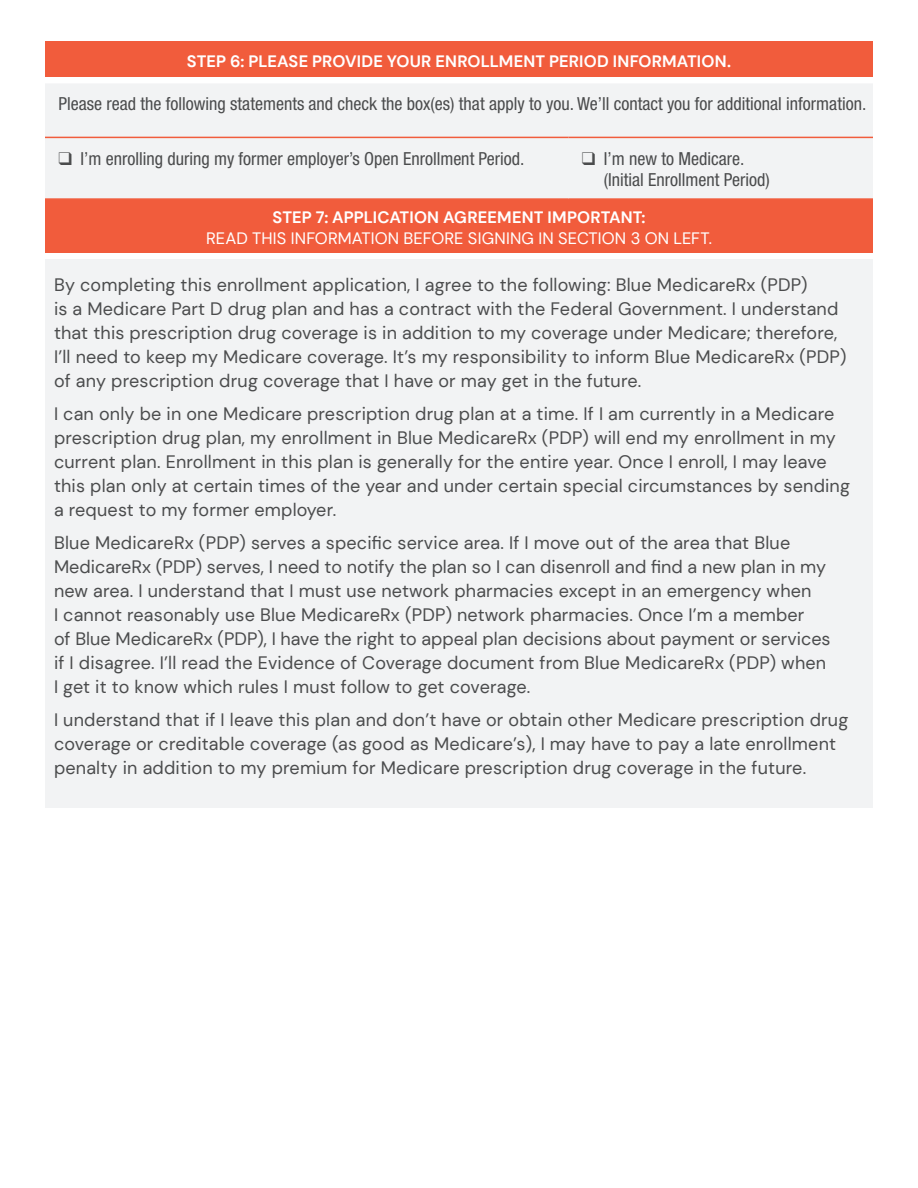
<style>
.page{position:relative;width:918px;height:1188px;background:#fff}
.page>*{position:absolute;margin:0;border:0;box-sizing:border-box;transform-origin:0 0}
.TLB_Body{font:18px/24px "DM Sans";letter-spacing:.01em;color:#4b4c4d}
.TLB_Body-2{font:condensed 18px/21px "Helvetica Neue LT Std";color:#4b4c4d}
.TBL_HD_12_14_100W{font:700 16.5px "DM Sans";letter-spacing:.01em;color:#fff}
.TBL_HD_12_14_100W-2{font:16.5px "DM Sans";letter-spacing:.01em;color:#fff}
</style>
<div class="page">
<div style="left:45px;top:198px;width:828px;height:55px;background:#f15c3c"></div>
<div style="left:45px;top:259px;width:828px;height:549px;background:#f2f3f4"></div>
<div style="left:45px;top:41px;width:828px;height:36px;background:#f15c3c"></div>
<div style="left:45px;top:84px;width:828px;height:114px;background:#f2f3f4"></div>
<hr style="left:45px;top:137px;width:523px;height:1px;background:#f15c3c">
<hr style="left:568px;top:137px;width:305px;height:1px;background:#f15c3c">
<p class="TBL_HD_12_14_100W" style="left:187px;top:51px;width:546px">STEP 6: PLEASE PROVIDE YOUR ENROLLMENT PERIOD INFORMATION.</p>
<p class="TLB_Body-2" style="left:58px;top:93px;width:809px">Please read the following statements and check the box(es) that apply to you. We’ll contact you for additional information.</p>
<p class="TLB_Body-2" style="left:58px;top:148px;width:468px">❑ I’m enrolling during my former employer’s Open Enrollment Period.</p>
<p class="TLB_Body-2" style="left:604px;top:148px;width:167px;text-indent:-22px">❑ I’m new to Medicare. (Initial Enrollment Period)</p>
<p class="TBL_HD_12_14_100W" style="left:273px;top:207px;width:374px">STEP 7: APPLICATION AGREEMENT IMPORTANT:</p>
<p class="TBL_HD_12_14_100W-2" style="left:206px;top:228px;width:507px">READ THIS INFORMATION BEFORE SIGNING IN SECTION 3 ON LEFT.</p>
<p class="TLB_Body" style="left:54px;top:272px;width:794px">By completing this enrollment application, I agree to the following: Blue MedicareRx (PDP)<br>is a Medicare Part D drug plan and has a contract with the Federal Government. I understand that this prescription drug coverage is in addition to my coverage under Medicare; therefore, I’ll need to keep my Medicare coverage. It’s my responsibility to inform Blue MedicareRx (PDP) of any prescription drug coverage that I have or may get in the future.</p>
<p class="TLB_Body" style="left:54px;top:401px;width:798px">I can only be in one Medicare prescription drug plan at a time. If I am currently in a Medicare prescription drug plan, my enrollment in Blue MedicareRx (PDP) will end my enrollment in my current plan. Enrollment in this plan is generally for the entire year. Once I enroll, I may leave this plan only at certain times of the year and under certain special circumstances by sending a request to my former employer.</p>
<p class="TLB_Body" style="left:54px;top:530px;width:778px">Blue MedicareRx (PDP) serves a specific service area. If I move out of the area that Blue MedicareRx (PDP) serves, I need to notify the plan so I can disenroll and find a new plan in my new area. I understand that I must use network pharmacies except in an emergency when<br>I cannot reasonably use Blue MedicareRx (PDP) network pharmacies. Once I’m a member<br>of Blue MedicareRx (PDP), I have the right to appeal plan decisions about payment or services if I disagree. I’ll read the Evidence of Coverage document from Blue MedicareRx (PDP) when I get it to know which rules I must follow to get coverage.</p>
<p class="TLB_Body" style="left:54px;top:707px;width:796px">I understand that if I leave this plan and don’t have or obtain other Medicare prescription drug coverage or creditable coverage (as good as Medicare’s), I may have to pay a late enrollment penalty in addition to my premium for Medicare prescription drug coverage in the future.</p>
</div>
